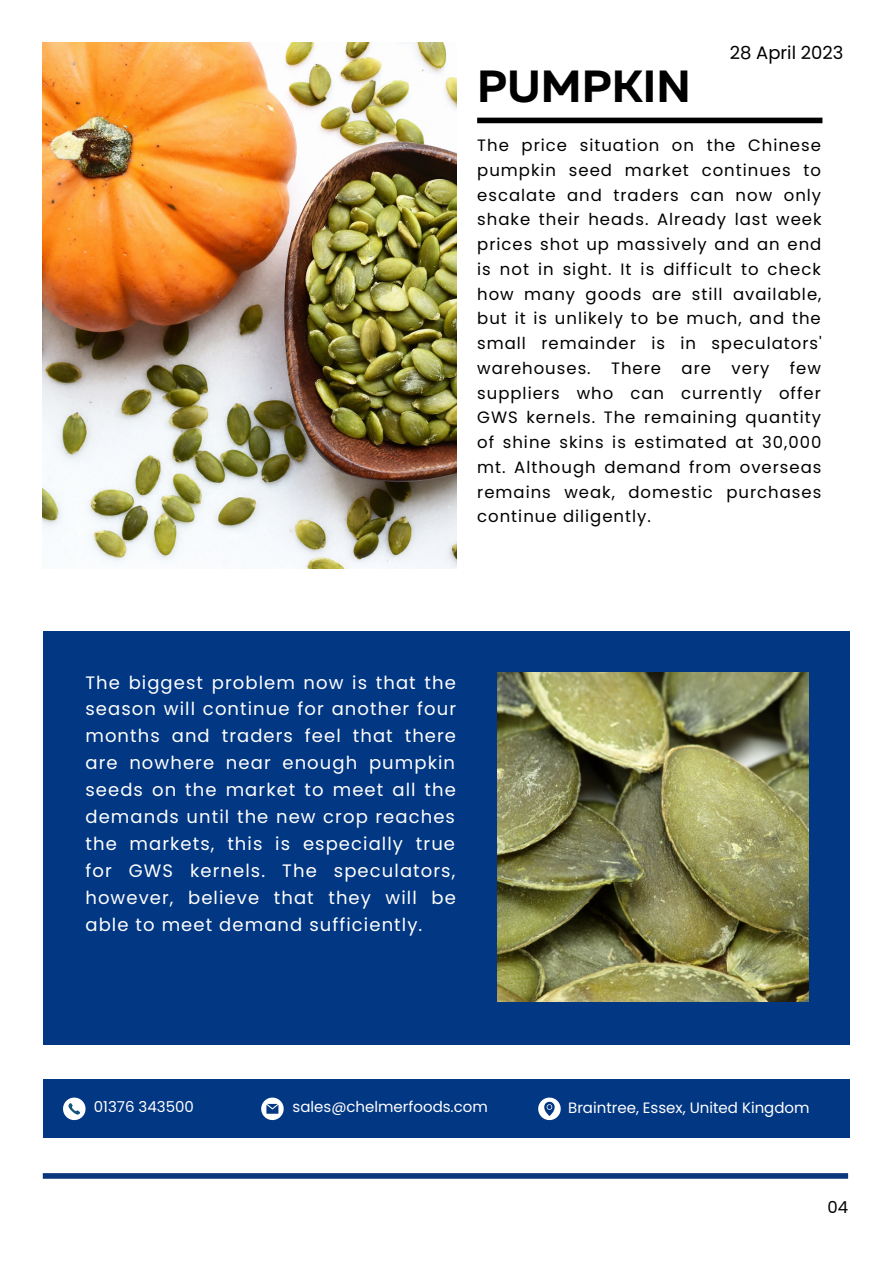
<style>
.page{position:relative;width:893px;height:1264px;background:#fff}
.page>*{position:absolute;margin:0;border:0;box-sizing:border-box;transform-origin:0 0}
.t1{font:700 45px "Muller";color:#000}
.t2{font:18px/27px "Poppins";letter-spacing:.06em;color:#fff;text-align:justify}
.t3{font:18px "Poppins";color:#000}
.t4{font:16.5px/24.8px "Poppins";letter-spacing:.06em;color:#000;text-align:justify}
.t5{font:15px "Poppins";color:#fff}
</style>
<div class="page">
<img style="left:43px;top:42px;width:413px;height:527px">
<div style="left:43px;top:631px;width:806px;height:413px;background:#023783"></div>
<div style="left:43px;top:1079px;width:806px;height:58px;background:#023783"></div>
<div style="left:477px;top:118px;width:345px;height:5px;background:#000"></div>
<img style="left:498px;top:672px;width:310px;height:329px">
<div style="left:43px;top:1173px;width:805px;height:5px;background:#0c367c"></div>
<svg style="left:63px;top:1097px;width:22px;height:23px"></svg>
<svg style="left:261px;top:1097px;width:23px;height:23px"></svg>
<svg style="left:538px;top:1097px;width:22px;height:23px"></svg>
<p class="t3" style="left:729px;top:40px;width:115px">28 April 2023</p>
<h1 class="t1" style="left:477px;top:67px;width:215px">PUMPKIN</h1>
<p class="t4" style="left:477px;top:133px;width:346px">The price situation on the Chinese pumpkin seed market continues to escalate and traders can now only shake their heads. Already last week prices shot up massively and an end is not in sight. It is difficult to check how many goods are still available, but it is unlikely to be much, and the small remainder is in speculators' warehouses. There are very few suppliers who can currently offer GWS kernels. The remaining quantity of shine skins is estimated at 30,000 mt. Although demand from overseas remains weak, domestic purchases continue diligently.</p>
<p class="t2" style="left:85px;top:668px;width:372px">The biggest problem now is that the season will continue for another four months and traders feel that there are nowhere near enough pumpkin seeds on the market to meet all the demands until the new crop reaches the markets, this is especially true for GWS kernels. The speculators, however, believe that they will be able to meet demand sufficiently.</p>
<p class="t5" style="left:94px;top:1096px;width:102px">01376 343500</p>
<p class="t5" style="left:292px;top:1096px;width:197px">sales@chelmerfoods.com</p>
<p class="t5" style="left:568px;top:1097px;width:243px">Braintree, Essex, United Kingdom</p>
<p class="t4" style="left:827px;top:1194px;width:22px">04</p>
</div>
